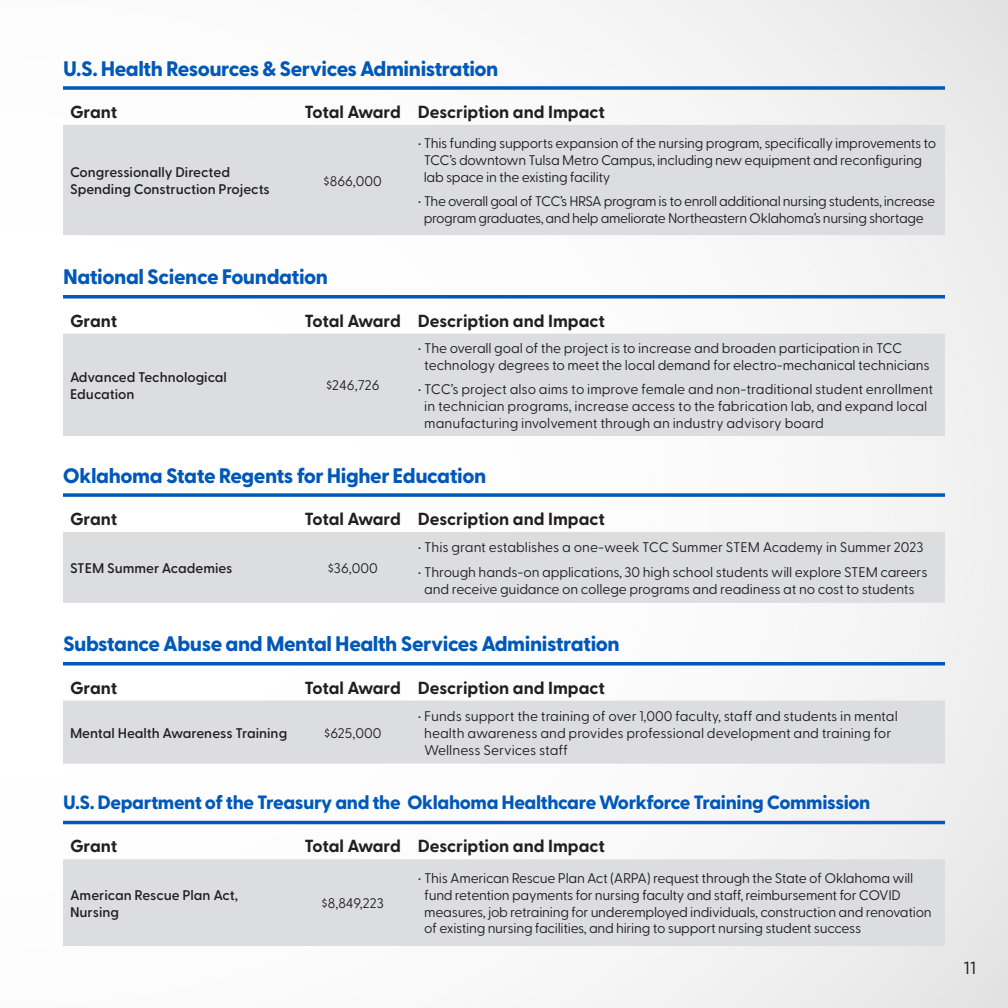
<style>
.page{position:relative;width:1008px;height:1008px;background:#fff}
.page>*{position:absolute;margin:0;border:0;box-sizing:border-box;transform-origin:0 0}
.t1{font:800 21px "Greycliff CF";letter-spacing:-.02em;color:#0058b8}
.t2{font:800 19.25px "Greycliff CF";letter-spacing:-.02em;color:#0058b8}
.t3{font:700 17.5px "Greycliff CF";color:#231f20}
.t4{font:17.5px "Gotham";color:#231f20}
.t5{font:14px/16.8px "Greycliff CF";letter-spacing:-.02em;color:#231f20}
.t6{font:14px/16.8px "Greycliff CF";color:#231f20}
.t7{font:600 14px/16.8px "Greycliff CF";color:#231f20}
</style>
<div class="page">
<div style="left:63px;top:125px;width:882px;height:110px;background:#dcdddf"></div>
<svg style="left:63px;top:86px;width:882px;height:4px;background:#1e6bbf"></svg>
<div style="left:63px;top:334px;width:882px;height:102px;background:#dcdddf"></div>
<svg style="left:63px;top:295px;width:882px;height:4px;background:#1e6bc0"></svg>
<div style="left:63px;top:532px;width:882px;height:71px;background:#dcdddf"></div>
<svg style="left:63px;top:493px;width:882px;height:4px;background:#1e6cc0"></svg>
<div style="left:63px;top:701px;width:882px;height:63px;background:#dcdddf"></div>
<svg style="left:63px;top:662px;width:882px;height:4px;background:#1e6bc0"></svg>
<div style="left:63px;top:859px;width:882px;height:87px;background:#dcdddf"></div>
<hr style="left:63px;top:821px;width:882px;height:3px;background:#0058b8">
<p class="t1" style="left:63px;top:56px;width:437px">U.S. Health Resources &amp; Services Administration</p>
<p class="t3" style="left:70px;top:101px;width:49px">Grant</p>
<p class="t3" style="left:305px;top:101px;width:98px">Total Award</p>
<p class="t3" style="left:418px;top:101px;width:189px">Description and Impact</p>
<p class="t7" style="left:70px;top:164px;width:201px">Congressionally Directed<br>Spending Construction Projects</p>
<p class="t5" style="left:324px;top:172px;width:60px">$866,000</p>
<p class="t1" style="left:63px;top:264px;width:267px">National Science Foundation</p>
<p class="t5" style="left:424px;top:135px;width:514px;text-indent:-6px">• This funding supports expansion of the nursing program, specifically improvements to<br>TCC’s downtown Tulsa Metro Campus, including new equipment and reconfiguring lab space in the existing facility</p>
<p class="t5" style="left:418px;top:193px;width:519px;text-align:center">• The overall goal of TCC’s HRSA program is to enroll additional nursing students, increase program graduates, and help ameliorate Northeastern Oklahoma’s nursing shortage</p>
<p class="t3" style="left:70px;top:310px;width:49px">Grant</p>
<p class="t3" style="left:305px;top:310px;width:98px">Total Award</p>
<p class="t3" style="left:418px;top:310px;width:189px">Description and Impact</p>
<p class="t7" style="left:70px;top:369px;width:158px">Advanced Technological<br>Education</p>
<p class="t5" style="left:326px;top:377px;width:55px">$246,726</p>
<p class="t5" style="left:424px;top:340px;width:507px;text-indent:-6px">• The overall goal of the project is to increase and broaden participation in TCC technology degrees to meet the local demand for electro-mechanical technicians</p>
<p class="t6" style="left:424px;top:381px;width:510px;text-indent:-6px">• TCC’s project also aims to improve female and non-traditional student enrollment in technician programs, increase access to the fabrication lab, and expand local manufacturing involvement through an industry advisory board</p>
<p class="t1" style="left:63px;top:463px;width:425px">Oklahoma State Regents for Higher Education</p>
<p class="t3" style="left:70px;top:508px;width:49px">Grant</p>
<p class="t3" style="left:305px;top:508px;width:98px">Total Award</p>
<p class="t3" style="left:418px;top:508px;width:189px">Description and Impact</p>
<p class="t7" style="left:70px;top:560px;width:164px">STEM Summer Academies</p>
<p class="t5" style="left:328px;top:560px;width:52px">$36,000</p>
<p class="t6" style="left:418px;top:539px;width:507px">• This grant establishes a one-week TCC Summer STEM Academy in Summer 2023</p>
<p class="t5" style="left:418px;top:564px;width:511px;text-align:center">• Through hands-on applications, 30 high school students will explore STEM careers and receive guidance on college programs and readiness at no cost to students</p>
<p class="t1" style="left:63px;top:631px;width:558px">Substance Abuse and Mental Health Services Administration</p>
<p class="t3" style="left:70px;top:677px;width:49px">Grant</p>
<p class="t3" style="left:305px;top:677px;width:98px">Total Award</p>
<p class="t3" style="left:418px;top:677px;width:189px">Description and Impact</p>
<p class="t7" style="left:70px;top:725px;width:219px">Mental Health Awareness Training</p>
<p class="t5" style="left:324px;top:725px;width:59px">$625,000</p>
<p class="t6" style="left:424px;top:708px;width:475px;text-indent:-6px">• Funds support the training of over 1,000 faculty, staff and students in mental health awareness and provides professional development and training for<br>Wellness Services staff</p>
<p class="t2" style="left:63px;top:790px;width:809px">U.S. Department of the Treasury and the Oklahoma Healthcare Workforce Training Commission</p>
<p class="t3" style="left:70px;top:836px;width:49px">Grant</p>
<p class="t3" style="left:305px;top:836px;width:98px">Total Award</p>
<p class="t3" style="left:418px;top:836px;width:189px">Description and Impact</p>
<p class="t7" style="left:70px;top:887px;width:170px">American Rescue Plan Act,<br>Nursing</p>
<p class="t5" style="left:322px;top:895px;width:64px">$8,849,223</p>
<p class="t5" style="left:424px;top:870px;width:509px;text-indent:-6px">• This American Rescue Plan Act (ARPA) request through the State of Oklahoma will fund retention payments for nursing faculty and staff, reimbursement for COVID measures, job retraining for underemployed individuals, construction and renovation of existing nursing facilities, and hiring to support nursing student success</p>
<p class="t4" style="left:964px;top:958px;width:14px">11</p>
</div>
